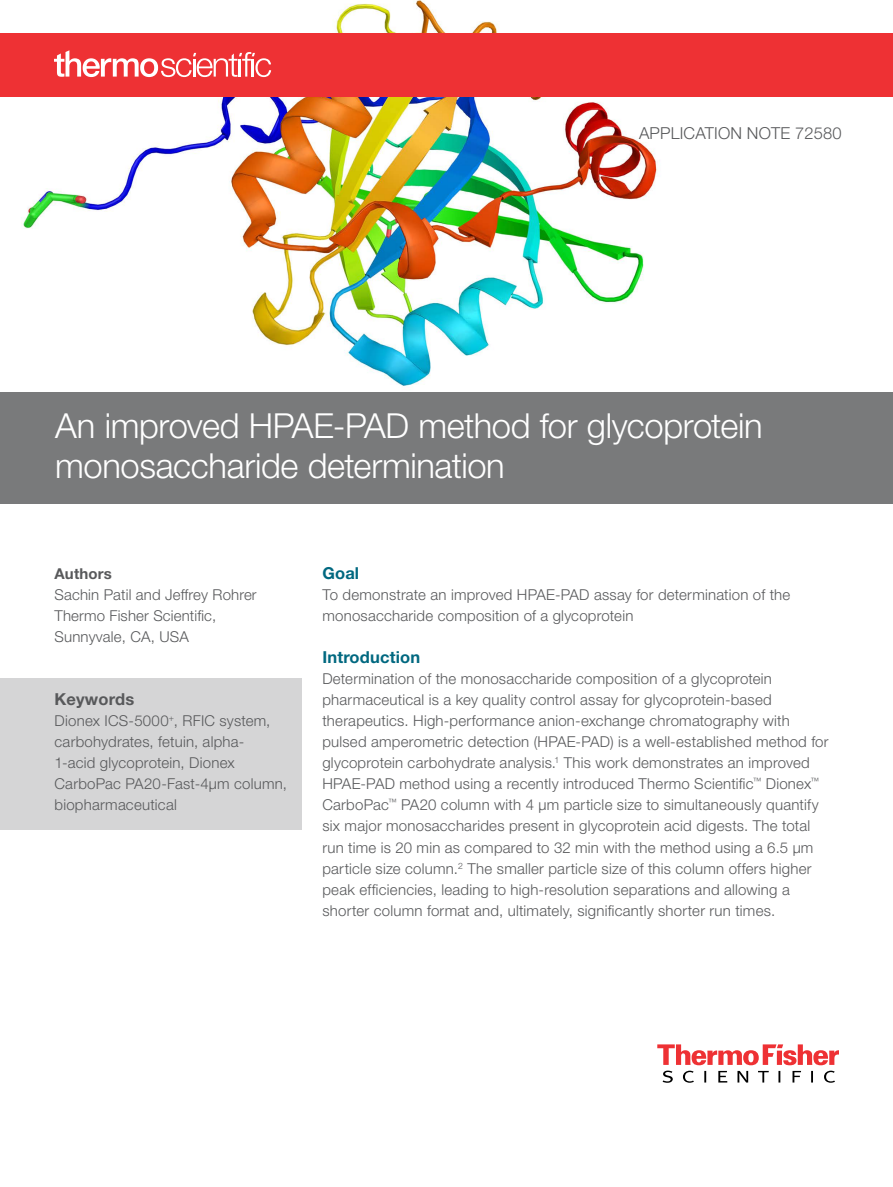
<style>
.page{position:relative;width:893px;height:1187px;background:#fff}
.page>*{position:absolute;margin:0;border:0;box-sizing:border-box;transform-origin:0 0}
.t1{font:300 34.5px/40.5px "Helvetica Neue LT Std";letter-spacing:-.01em;color:#fff}
.t2{font:300 16.5px "Helvetica Neue LT Std";letter-spacing:.01em;color:#58595b}
.t3{font:700 16.5px "Helvetica Neue LT Std";letter-spacing:.01em;color:#006880}
.t4{font:700 16.5px "Helvetica Neue LT Std";letter-spacing:.01em;color:#58595b}
.t5{font:300 15px/21px "Helvetica Neue LT Std";letter-spacing:.015em;color:#58595b}
.t6{font:700 15px "Helvetica Neue LT Std";letter-spacing:.01em;color:#58595b}
</style>
<div class="page">
<svg style="left:657px;top:1044px;width:182px;height:38px"></svg>
<img style="left:4px;top:0;width:724px;height:387px">
<div style="left:0;top:677px;width:302px;height:152px;background:#d5d5d6"></div>
<div style="left:0;top:392px;width:893px;height:111px;background:#797a7b"></div>
<div style="left:0;top:33px;width:893px;height:63px;background:#ee3134"></div>
<svg style="left:54px;top:50px;width:217px;height:27px"></svg>
<p class="t2" style="left:639px;top:123px;width:204px">APPLICATION NOTE 72580</p>
<h1 class="t1" style="left:55px;top:404px;width:709px">An improved HPAE-PAD method for glycoprotein monosaccharide determination</h1>
<p class="t6" style="left:55px;top:564px;width:59px">Authors</p>
<p class="t5" style="left:55px;top:584px;width:204px">Sachin Patil and Jeffrey Rohrer<br>Thermo Fisher Scientific,<br>Sunnyvale, CA, USA</p>
<p class="t4" style="left:55px;top:689px;width:81px">Keywords</p>
<p class="t5" style="left:55px;top:710px;width:234px">Dionex ICS-5000<sup>+</sup>, RFIC system, carbohydrates, fetuin, alpha-<br>1-acid glycoprotein, Dionex<br>CarboPac PA20-Fast-4μm column, biopharmaceutical</p>
<p class="t3" style="left:322px;top:563px;width:38px">Goal</p>
<p class="t5" style="left:322px;top:584px;width:469px">To demonstrate an improved HPAE-PAD assay for determination of the monosaccharide composition of a glycoprotein</p>
<p class="t3" style="left:322px;top:647px;width:99px">Introduction</p>
<p class="t5" style="left:322px;top:668px;width:508px">Determination of the monosaccharide composition of a glycoprotein pharmaceutical is a key quality control assay for glycoprotein-based therapeutics. High-performance anion-exchange chromatography with pulsed amperometric detection (HPAE-PAD) is a well-established method for glycoprotein carbohydrate analysis.<sup>1</sup> This work demonstrates an improved HPAE-PAD method using a recently introduced Thermo Scientific<sup>™</sup> Dionex<sup>™ </sup>CarboPac<sup>™</sup> PA20 column with 4 µm particle size to simultaneously quantify six major monosaccharides present in glycoprotein acid digests. The total run time is 20 min as compared to 32 min with the method using a 6.5 µm particle size column.<sup>2</sup> The smaller particle size of this column offers higher peak efficiencies, leading to high-resolution separations and allowing a shorter column format and, ultimately, significantly shorter run times.</p>
</div>
